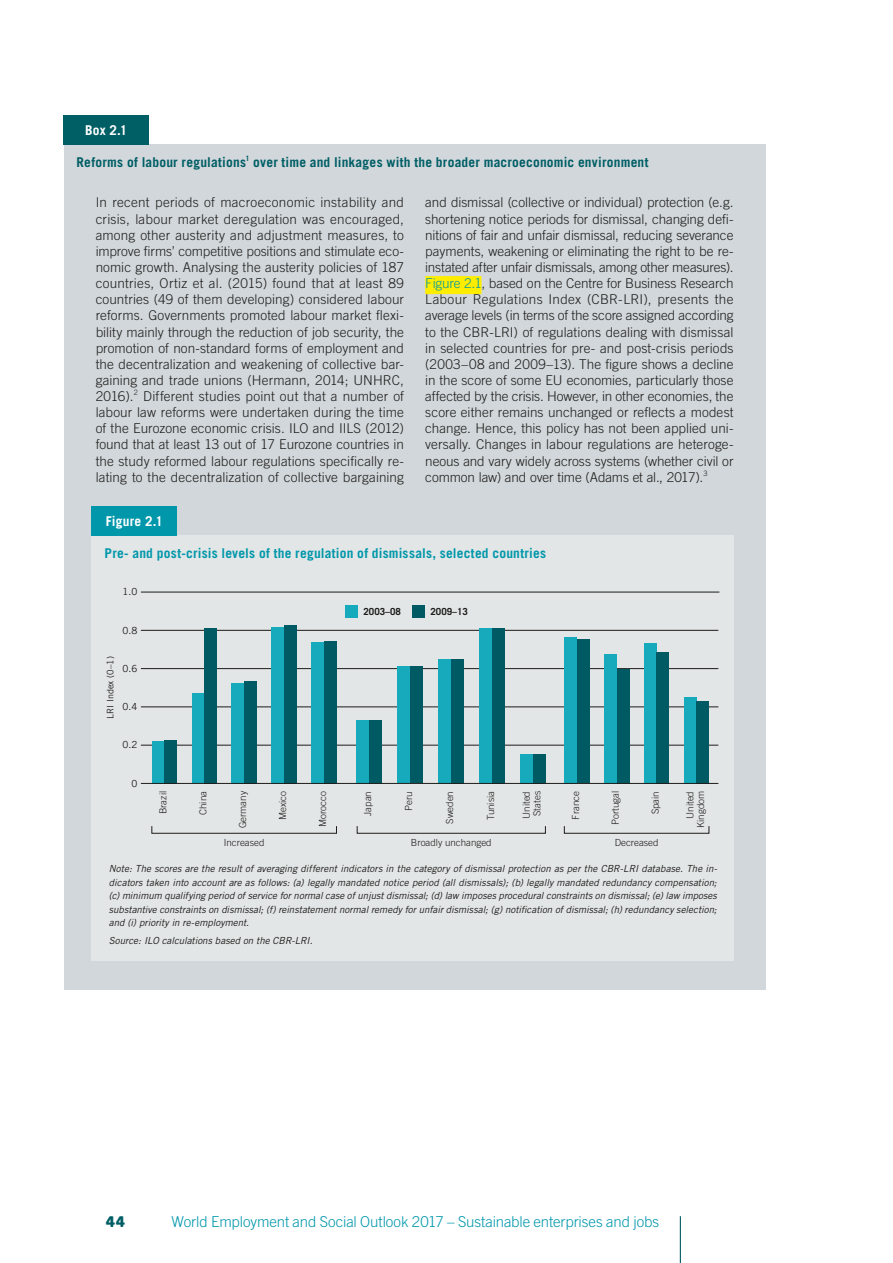
<style>
.page{position:relative;width:893px;height:1263px;background:#fff}
.page>*{position:absolute;margin:0;border:0;box-sizing:border-box;transform-origin:0 0}
.t1{font:300 15px "Trade Gothic LT Com";letter-spacing:-.005em;color:#0097ab}
.t2{font:800 15px "Trade Gothic Next SR Pro";color:#005e65}
.box_w{font:300 13.5px/16.2px "Trade Gothic LT Com";color:#1d1d1b;text-align:justify}
.box_titre_w{font:700 13.5px "Trade Gothic LT Com";letter-spacing:.015em;color:#005e65}
.figs_titre_w{font:700 13.5px "Trade Gothic LT Com";letter-spacing:.015em;color:#0097ab}
.t3{font:700 13.5px "Trade Gothic LT Com";letter-spacing:.015em;color:#fff}
.sourcenotess_w{font:italic 9.75px/13.5px "Trade Gothic LT Com";letter-spacing:-.005em;color:#1d1d1b;text-align:justify}
.t4{font:300 9.75px/10.5px "Trade Gothic LT Com";color:#1d1d1b}
.t5{font:9.75px "Trade Gothic LT Com";color:#1d1d1b}
.t6{font:700 9.75px "Trade Gothic LT Com";color:#1d1d1b}
.t7{font:9px "Trade Gothic LT Com";color:#1d1d1b}
.s1{color:#0097ab}
</style>
<div class="page">
<hr style="left:680px;top:1216px;width:1px;height:47px;background:#005e65">
<div style="left:64px;top:145px;width:701px;height:845px;background:#d2d7db"></div>
<div style="left:425px;top:276px;width:56px;height:18px;background:#ffed00"></div>
<div style="left:64px;top:115px;width:85px;height:30px;background:#005e65"></div>
<div style="left:92px;top:536px;width:642px;height:425px;background:#e3e6e6"></div>
<hr style="left:141px;top:745px;width:577px;height:1px;background:#1d1d1b">
<hr style="left:141px;top:707px;width:577px;height:1px;background:#1d1d1b">
<hr style="left:141px;top:668px;width:577px;height:1px;background:#1d1d1b">
<hr style="left:141px;top:630px;width:577px;height:1px;background:#1d1d1b">
<hr style="left:141px;top:592px;width:578px;height:1px;background:#1d1d1b">
<div style="left:346px;top:605px;width:12px;height:13px;background:#17aabc"></div>
<div style="left:413px;top:605px;width:12px;height:13px;background:#005a63"></div>
<div style="left:152px;top:741px;width:12px;height:42px;background:#17aabc"></div>
<div style="left:164px;top:740px;width:13px;height:43px;background:#005a63"></div>
<div style="left:192px;top:693px;width:12px;height:90px;background:#17aabc"></div>
<div style="left:204px;top:628px;width:13px;height:155px;background:#005a63"></div>
<div style="left:232px;top:682px;width:12px;height:101px;background:#17aabc"></div>
<div style="left:244px;top:681px;width:13px;height:102px;background:#005a63"></div>
<div style="left:271px;top:627px;width:13px;height:156px;background:#17aabc"></div>
<div style="left:284px;top:625px;width:13px;height:158px;background:#005a63"></div>
<div style="left:311px;top:642px;width:13px;height:141px;background:#17aabc"></div>
<div style="left:324px;top:641px;width:12px;height:142px;background:#005a63"></div>
<div style="left:356px;top:720px;width:13px;height:63px;background:#17aabc"></div>
<div style="left:369px;top:720px;width:13px;height:63px;background:#005a63"></div>
<div style="left:397px;top:666px;width:13px;height:117px;background:#17aabc"></div>
<div style="left:410px;top:666px;width:13px;height:117px;background:#005a63"></div>
<div style="left:438px;top:659px;width:13px;height:124px;background:#17aabc"></div>
<div style="left:451px;top:659px;width:13px;height:124px;background:#005a63"></div>
<div style="left:479px;top:628px;width:13px;height:155px;background:#17aabc"></div>
<div style="left:492px;top:628px;width:12px;height:155px;background:#005a63"></div>
<div style="left:520px;top:754px;width:13px;height:29px;background:#17aabc"></div>
<div style="left:533px;top:754px;width:12px;height:29px;background:#005a63"></div>
<div style="left:564px;top:637px;width:13px;height:146px;background:#17aabc"></div>
<div style="left:577px;top:639px;width:12px;height:144px;background:#005a63"></div>
<div style="left:604px;top:654px;width:13px;height:129px;background:#17aabc"></div>
<div style="left:617px;top:669px;width:12px;height:114px;background:#005a63"></div>
<div style="left:644px;top:643px;width:13px;height:140px;background:#17aabc"></div>
<div style="left:657px;top:651px;width:12px;height:132px;background:#005a63"></div>
<div style="left:684px;top:697px;width:12px;height:86px;background:#17aabc"></div>
<div style="left:696px;top:701px;width:13px;height:82px;background:#005a63"></div>
<hr style="left:141px;top:783px;width:577px;height:1px;background:#1d1d1b">
<div style="left:92px;top:506px;width:85px;height:30px;background:#0097ab"></div>
<p class="t3" style="left:85px;top:121px;width:44px">Box 2.1</p>
<p class="box_titre_w" style="left:77px;top:154px;width:573px">Reforms of labour regulations<sup>1</sup> over time and linkages with the broader macroeconomic environment</p>
<p class="box_w" style="left:96px;top:194px;width:310px">In recent periods of macroeconomic instability and crisis, labour market deregulation was encouraged, among other austerity and adjustment measures, to improve firms’ competitive positions and stimulate eco&shy;nomic growth. Analysing the austerity policies of 187 countries, Ortiz et al. (2015) found that at least 89 countries (49 of them developing) considered labour reforms. Governments promoted labour market flexi&shy;bility mainly through the reduction of job security, the promotion of non-standard forms of employment and the decentralization and weakening of collective bar&shy;gaining and trade unions (Hermann, 2014; UNHRC, 2016).<sup>2</sup> Different studies point out that a number of labour law reforms were undertaken during the time of the Eurozone economic crisis. ILO and IILS (2012) found that at least 13 out of 17 Eurozone countries in the study reformed labour regulations specifically re&shy;lating to the decentralization of collective bargaining</p>
<p class="box_w" style="left:425px;top:194px;width:310px">and dismissal (collective or individual) protection (e.g. shortening notice periods for dismissal, changing defi&shy;nitions of fair and unfair dismissal, reducing severance payments, weakening or eliminating the right to be re&shy;instated after unfair dismissals, among other measures).<br><span class="s1">Figure 2.1</span>, based on the Centre for Business Research Labour Regulations Index (CBR-LRI), presents the average levels (in terms of the score assigned according to the CBR-LRI) of regulations dealing with dismissal in selected countries for pre- and post-crisis periods (2003–08 and 2009–13). The figure shows a decline in the score of some EU economies, particularly those affected by the crisis. However, in other economies, the score either remains unchanged or reflects a modest change. Hence, this policy has not been applied uni&shy;versally. Changes in labour regulations are heteroge&shy;neous and vary widely across systems (whether civil or common law) and over time (Adams et al., 2017).<sup>3</sup></p>
<p class="t3" style="left:106px;top:513px;width:59px">Figure 2.1</p>
<p class="figs_titre_w" style="left:105px;top:545px;width:443px">Pre- and post-crisis levels of the regulation of dismissals, selected countries</p>
<p class="t5" style="left:122px;top:586px;width:16px">1.0</p>
<p class="t5" style="left:122px;top:624px;width:16px">0.8</p>
<p class="t7" style="left:105px;top:719px;width:64px;rotate:-90deg">LRI Index (0–1)</p>
<p class="t5" style="left:122px;top:662px;width:16px">0.6</p>
<p class="t5" style="left:122px;top:701px;width:16px">0.4</p>
<p class="t5" style="left:122px;top:739px;width:16px">0.2</p>
<p class="t5" style="left:131px;top:777px;width:7px">0</p>
<p class="t6" style="left:364px;top:606px;width:39px">2003–08</p>
<p class="t6" style="left:430px;top:606px;width:39px">2009–13</p>
<p class="t4" style="left:158px;top:814px;width:25px;rotate:-90deg">Brazil</p>
<p class="t4" style="left:198px;top:815px;width:25px;rotate:-90deg">China</p>
<p class="t4" style="left:237px;top:828px;width:39px;rotate:-90deg">Germany</p>
<p class="t4" style="left:277px;top:820px;width:31px;rotate:-90deg">Mexico</p>
<p class="t4" style="left:317px;top:827px;width:37px;rotate:-90deg">Morocco</p>
<p class="t4" style="left:362px;top:816px;width:26px;rotate:-90deg">Japan</p>
<p class="t4" style="left:403px;top:810px;width:21px;rotate:-90deg">Peru</p>
<p class="t4" style="left:444px;top:823px;width:34px;rotate:-90deg">Sweden</p>
<p class="t4" style="left:485px;top:820px;width:30px;rotate:-90deg">Tunisia</p>
<p class="t4" style="left:521px;top:819px;width:29px;rotate:-90deg">United<br>States</p>
<p class="t4" style="left:570px;top:820px;width:30px;rotate:-90deg">France</p>
<p class="t4" style="left:610px;top:825px;width:36px;rotate:-90deg">Portugal</p>
<p class="t4" style="left:650px;top:814px;width:25px;rotate:-90deg">Spain</p>
<p class="t4" style="left:685px;top:828px;width:38px;text-align:right;rotate:-90deg">United<br>Kingdom</p>
<p class="t4" style="left:224px;top:837px;width:42px">Increased</p>
<p class="t4" style="left:411px;top:837px;width:82px">Broadly unchanged</p>
<p class="t4" style="left:615px;top:837px;width:45px">Decreased</p>
<p class="sourcenotess_w" style="left:109px;top:862px;width:610px">Note: The scores are the result of averaging different indicators in the category of dismissal protection as per the CBR-LRI database. The in&shy;dicators taken into account are as follows: (a) legally mandated notice period (all dismissals); (b) legally mandated redundancy compensation; (c) minimum qualifying period of service for normal case of unjust dismissal; (d) law imposes procedural constraints on dismissal; (e) law imposes substantive constraints on dismissal; (f) reinstatement normal remedy for unfair dismissal; (g) notification of dismissal; (h) redundancy selection; and (i) priority in re-employment.</p>
<p class="sourcenotess_w" style="left:109px;top:934px;width:205px">Source: ILO calculations based on the CBR-LRI.</p>
<p class="t2" style="left:106px;top:1211px;width:20px">44</p>
<p class="t1" style="left:172px;top:1213px;width:489px">World Employment and Social Outlook 2017 – Sustainable enterprises and jobs</p>
</div>
